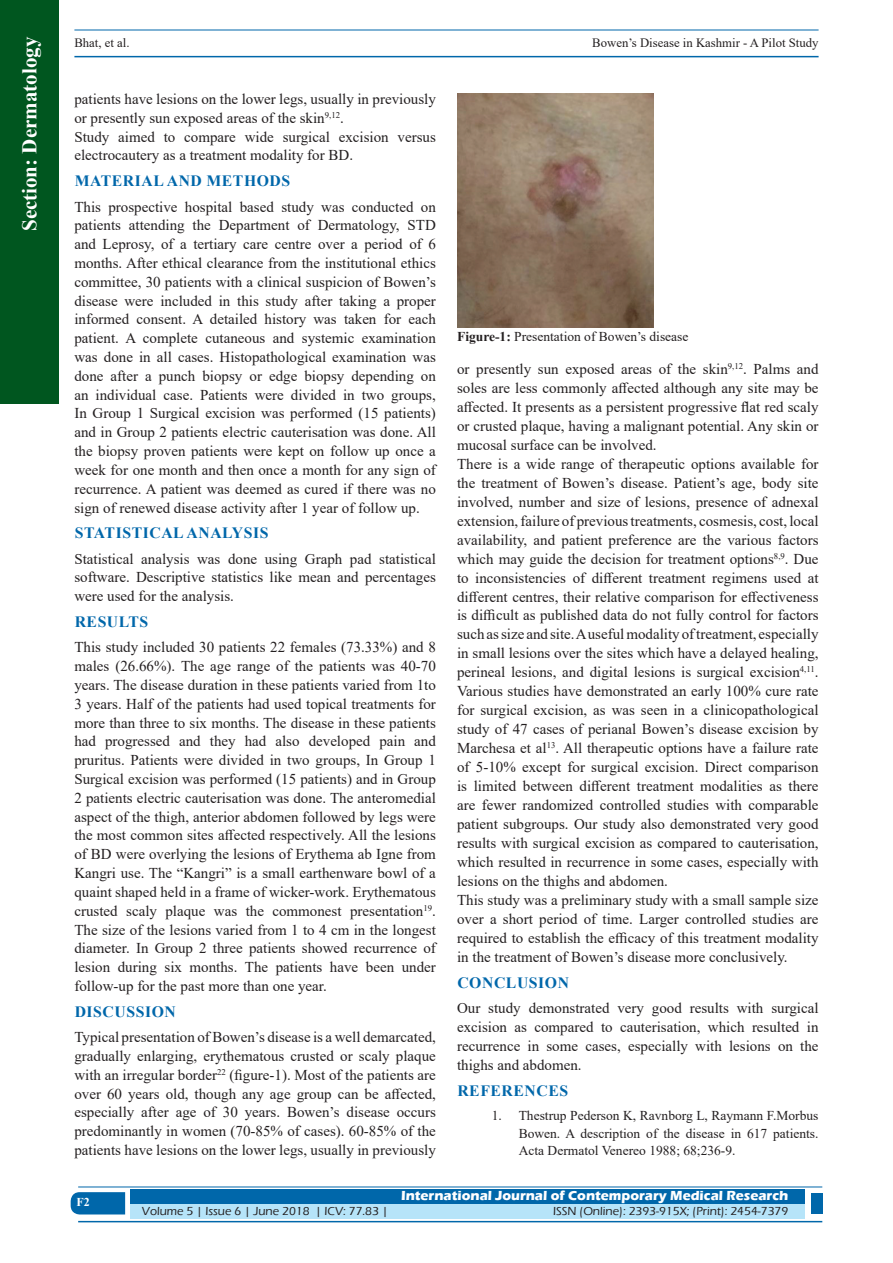
<style>
.page{position:relative;width:893px;height:1263px;background:#fff}
.page>*{position:absolute;margin:0;border:0;box-sizing:border-box;transform-origin:0 0}
.t1{font:700 21px "Times New Roman";color:#fff}
.t2{font:700 15.75px "Times New Roman";letter-spacing:.035em;color:#0067aa}
.TX_New{font:15px/18.8px "Times New Roman";color:#231f20;text-align:justify}
.Legend{font:13.5px/17.4px "Times New Roman";color:#231f20;text-align:justify}
.t3{font:700 13.5px "Eras ITC";color:#fff}
.t4{font:12.75px "Times New Roman";color:#231f20}
.t5{font:500 12px "Eras ITC";color:#231f20}
.t6{font:700 12px "Times New Roman";color:#fff}
.s1{font-weight:700}
</style>
<div class="page">
<hr style="left:74px;top:30px;width:745px;height:1px;background:#0067aa">
<hr style="left:74px;top:56px;width:745px;height:1px;background:#0067aa">
<div style="left:0;top:0;width:59px;height:404px;background:#00561f"></div>
<svg style="left:71px;top:1192px;width:54px;height:22px"></svg>
<div style="left:130px;top:1189px;width:674px;height:15px;background:#0067aa"></div>
<div style="left:130px;top:1204px;width:674px;height:15px;background:#b6e4f9"></div>
<hr style="left:78px;top:1186px;width:744px;height:1px;background:#0067aa">
<hr style="left:78px;top:1221px;width:744px;height:1px;background:#0067aa">
<div style="left:811px;top:1193px;width:11px;height:21px;background:#0067aa"></div>
<img style="left:457px;top:94px;width:196px;height:233px">
<h1 class="t1" style="left:14px;top:231px;width:196px;rotate:-90deg">Section: Dermatology</h1>
<p class="t4" style="left:74px;top:34px;width:57px">Bhat, et al.</p>
<p class="t4" style="left:592px;top:34px;width:228px">Bowen’s Disease in Kashmir - A Pilot Study</p>
<p class="TX_New" style="left:74px;top:89px;width:363px">patients have lesions on the lower legs, usually in previously or presently sun exposed areas of the skin<sup>9,12</sup>.</p>
<p class="TX_New" style="left:74px;top:127px;width:363px">Study aimed to compare wide surgical excision versus electrocautery as a treatment modality for BD.</p>
<h1 class="t2" style="left:75px;top:170px;width:217px">MATERIAL AND METHODS</h1>
<p class="TX_New" style="left:74px;top:197px;width:363px">This prospective hospital based study was conducted on patients attending the Department of Dermatology, STD and Leprosy, of a tertiary care centre over a period of 6 months. After ethical clearance from the institutional ethics committee, 30 patients with a clinical suspicion of Bowen’s disease were included in this study after taking a proper informed consent. A detailed history was taken for each patient. A complete cutaneous and systemic examination was done in all cases. Histopathological examination was done after a punch biopsy or edge biopsy depending on an individual case. Patients were divided in two groups, In Group 1 Surgical excision was performed (15 patients) and in Group 2 patients electric cauterisation was done. All the biopsy proven patients were kept on follow up once a week for one month and then once a month for any sign of recurrence. A patient was deemed as cured if there was no sign of renewed disease activity after 1 year of follow up.</p>
<h1 class="t2" style="left:75px;top:522px;width:195px">STATISTICAL ANALYSIS</h1>
<p class="TX_New" style="left:74px;top:549px;width:363px">Statistical analysis was done using Graph pad statistical software. Descriptive statistics like mean and percentages were used for the analysis.</p>
<h1 class="t2" style="left:75px;top:610px;width:75px">RESULTS</h1>
<p class="TX_New" style="left:74px;top:637px;width:363px">This study included 30 patients 22 females (73.33%) and 8 males (26.66%). The age range of the patients was 40-70 years. The disease duration in these patients varied from 1to 3 years. Half of the patients had used topical treatments for more than three to six months. The disease in these patients had progressed and they had also developed pain and pruritus. Patients were divided in two groups, In Group 1<br>Surgical excision was performed (15 patients) and in Group 2 patients electric cauterisation was done. The anteromedial aspect of the thigh, anterior abdomen followed by legs were the most common sites affected respectively. All the lesions of BD were overlying the lesions of Erythema ab Igne from Kangri use. The “Kangri” is a small earthenware bowl of a quaint shaped held in a frame of wicker-work. Erythematous crusted scaly plaque was the commonest presentation<sup>19</sup>.<br>The size of the lesions varied from 1 to 4 cm in the longest diameter. In Group 2 three patients showed recurrence of lesion during six months. The patients have been under follow-up for the past more than one year.</p>
<h1 class="t2" style="left:75px;top:1000px;width:103px">DISCUSSION</h1>
<p class="TX_New" style="left:74px;top:1027px;width:363px">Typical presentation of Bowen’s disease is a well demarcated, gradually enlarging, erythematous crusted or scaly plaque with an irregular border<sup>22</sup> (figure-1). Most of the patients are over 60 years old, though any age group can be affected, especially after age of 30 years. Bowen’s disease occurs predominantly in women (70-85% of cases). 60-85% of the patients have lesions on the lower legs, usually in previously</p>
<p class="Legend" style="left:457px;top:327px;width:233px"><span class="s1">Figure-1:</span> Presentation of Bowen’s disease</p>
<p class="TX_New" style="left:457px;top:359px;width:363px">or presently sun exposed areas of the skin<sup>9,12</sup>. Palms and soles are less commonly affected although any site may be affected. It presents as a persistent progressive flat red scaly or crusted plaque, having a malignant potential. Any skin or mucosal surface can be involved.</p>
<p class="TX_New" style="left:457px;top:454px;width:363px">There is a wide range of therapeutic options available for the treatment of Bowen’s disease. Patient’s age, body site involved, number and size of lesions, presence of adnexal extension, failure of previous treatments, cosmesis, cost, local availability, and patient preference are the various factors which may guide the decision for treatment options<sup>8,9</sup>. Due to inconsistencies of different treatment regimens used at different centres, their relative comparison for effectiveness is difficult as published data do not fully control for factors such as size and site. A useful modality of treatment, especially in small lesions over the sites which have a delayed healing, perineal lesions, and digital lesions is surgical excision<sup>4,11</sup>.<br>Various studies have demonstrated an early 100% cure rate for surgical excision, as was seen in a clinicopathological study of 47 cases of perianal Bowen’s disease excision by Marchesa et al<sup>13</sup>. All therapeutic options have a failure rate of 5-10% except for surgical excision. Direct comparison is limited between different treatment modalities as there are fewer randomized controlled studies with comparable patient subgroups. Our study also demonstrated very good results with surgical excision as compared to cauterisation, which resulted in recurrence in some cases, especially with lesions on the thighs and abdomen.</p>
<p class="TX_New" style="left:457px;top:890px;width:363px">This study was a preliminary study with a small sample size over a short period of time. Larger controlled studies are required to establish the efficacy of this treatment modality in the treatment of Bowen’s disease more conclusively.</p>
<h1 class="t2" style="left:457px;top:971px;width:113px">CONCLUSION</h1>
<p class="TX_New" style="left:457px;top:998px;width:363px">Our study demonstrated very good results with surgical excision as compared to cauterisation, which resulted in recurrence in some cases, especially with lesions on the thighs and abdomen.</p>
<h1 class="t2" style="left:457px;top:1079px;width:112px">REFERENCES</h1>
<p class="Legend" style="left:519px;top:1106px;width:301px;text-indent:-27px">1. Thestrup Pederson K, Ravnborg L, Raymann F.Morbus Bowen. A description of the disease in 617 patients.<br>Acta Dermatol Venereo 1988; 68;236-9.</p>
<h4 class="t6" style="left:77px;top:1193px;width:15px">F2</h4>
<p class="t3" style="left:401px;top:1188px;width:389px">International Journal of Contemporary Medical Research</p>
<p class="t5" style="left:142px;top:1204px;width:248px">Volume 5 | Issue 6 | June 2018 | ICV: 77.83 |</p>
<p class="t5" style="left:553px;top:1204px;width:237px">ISSN (Online): 2393-915X; (Print): 2454-7379</p>
</div>
